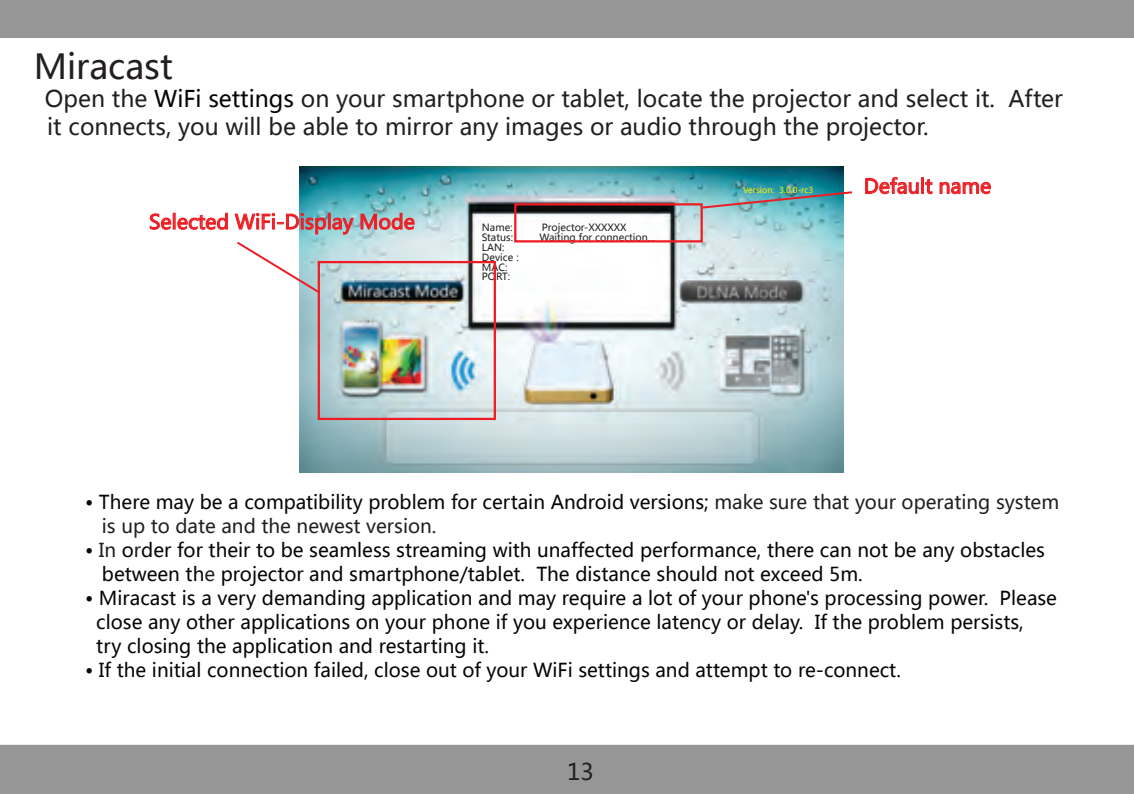
<style>
.page{position:relative;width:1134px;height:794px;background:#fff}
.page>*{position:absolute;margin:0;border:0;box-sizing:border-box;transform-origin:0 0}
.t1{font:34px "Microsoft Ya Hei";color:#231f20}
.t2{font:22.8px/28px "Microsoft Ya Hei";color:#231f20}
.t3{font:19.6px "Microsoft Ya Hei";color:#ee1d23}
.t4{font:19.2px/24px "Microsoft Ya Hei";color:#040504}
.t5{font:19.2px/24px "Microsoft Ya Hei";color:#231f20}
.t6{font:10px/10px "Microsoft Ya Hei";color:#231f20}
.t7{font:8.4px "Microsoft Ya Hei";color:#fff101}
.s1{color:#040504}
.s2{color:#231f20}
</style>
<div class="page">
<div style="left:0;top:745px;width:1134px;height:49px;background:#969697"></div>
<div style="left:0;top:0;width:1134px;height:38px;background:#969697"></div>
<svg style="left:865px;top:177px;width:54px;height:18px"></svg>
<div style="left:921px;top:177px;width:3px;height:17px;border:1px solid #ee1d23"></div>
<svg style="left:925px;top:179px;width:8px;height:16px"></svg>
<svg style="left:939px;top:182px;width:52px;height:13px"></svg>
<img style="left:300px;top:166px;width:543px;height:306px">
<div style="left:514px;top:203px;width:189px;height:39px;border:2px solid #ee1d23"></div>
<svg style="left:701px;top:190px;width:151px;height:20px;background:#70a6b0"></svg>
<div style="left:318px;top:261px;width:178px;height:159px;border:2px solid #ee1d23"></div>
<svg style="left:149px;top:212px;width:79px;height:18px"></svg>
<svg style="left:234px;top:211px;width:120px;height:84px"></svg>
<svg style="left:360px;top:212px;width:55px;height:19px"></svg>
<h1 class="t1" style="left:34px;top:44px;width:141px">Miracast</h1>
<p class="t2" style="left:45px;top:84px;width:1019px">Open the <span class="s1">WiFi settings</span> on your smartphone or tablet, locate the projector and select it. After it connects, you will be able to mirror any images or audio through the projector.</p>
<p class="t3" style="left:864px;top:173px;width:129px">Default name</p>
<p class="t7" style="left:743px;top:184px;width:72px">Version: 3.0.0-rc3</p>
<p class="t3" style="left:149px;top:209px;width:267px">Selected WiFi-Display Mode</p>
<p class="t6" style="left:482px;top:222px;width:32px">Name:</p>
<p class="t6" style="left:542px;top:222px;width:86px">Projector-XXXXXX</p>
<p class="t6" style="left:482px;top:232px;width:33px">Status:</p>
<p class="t6" style="left:539px;top:232px;width:117px">Waiting for connection...</p>
<p class="t6" style="left:482px;top:242px;width:38px">LAN:<br>Device :<br>MAC:<br>PORT:</p>
<p class="t5" style="left:102px;top:489px;width:959px;text-indent:-17px"><span class="s1">• There may be a compatibility problem for certain Android versions;</span> make sure that your operating system is up to date and the newest version.</p>
<p class="t4" style="left:102px;top:537px;width:945px;text-indent:-17px">• <span class="s2">In</span> o<span class="s2">r</span>der for their to be seamless streaming with unaffected performance, there can not be any obstacles between th<span class="s2">e</span> projector and smartphone/tablet. The distance should not exceed 5m.</p>
<p class="t4" style="left:96px;top:585px;width:962px;text-indent:-11px">• Miracast is a very demanding application and may require a lot of your phone's processing power. Please close any other applications on your phone if you experience latency or delay. If the problem persists,<br>try closing the application and restarting it.</p>
<p class="t4" style="left:85px;top:657px;width:817px">• If the initial connection failed, close out of your WiFi settings and attempt to re-connect.</p>
<p class="t2" style="left:567px;top:756px;width:28px">13</p>
</div>
